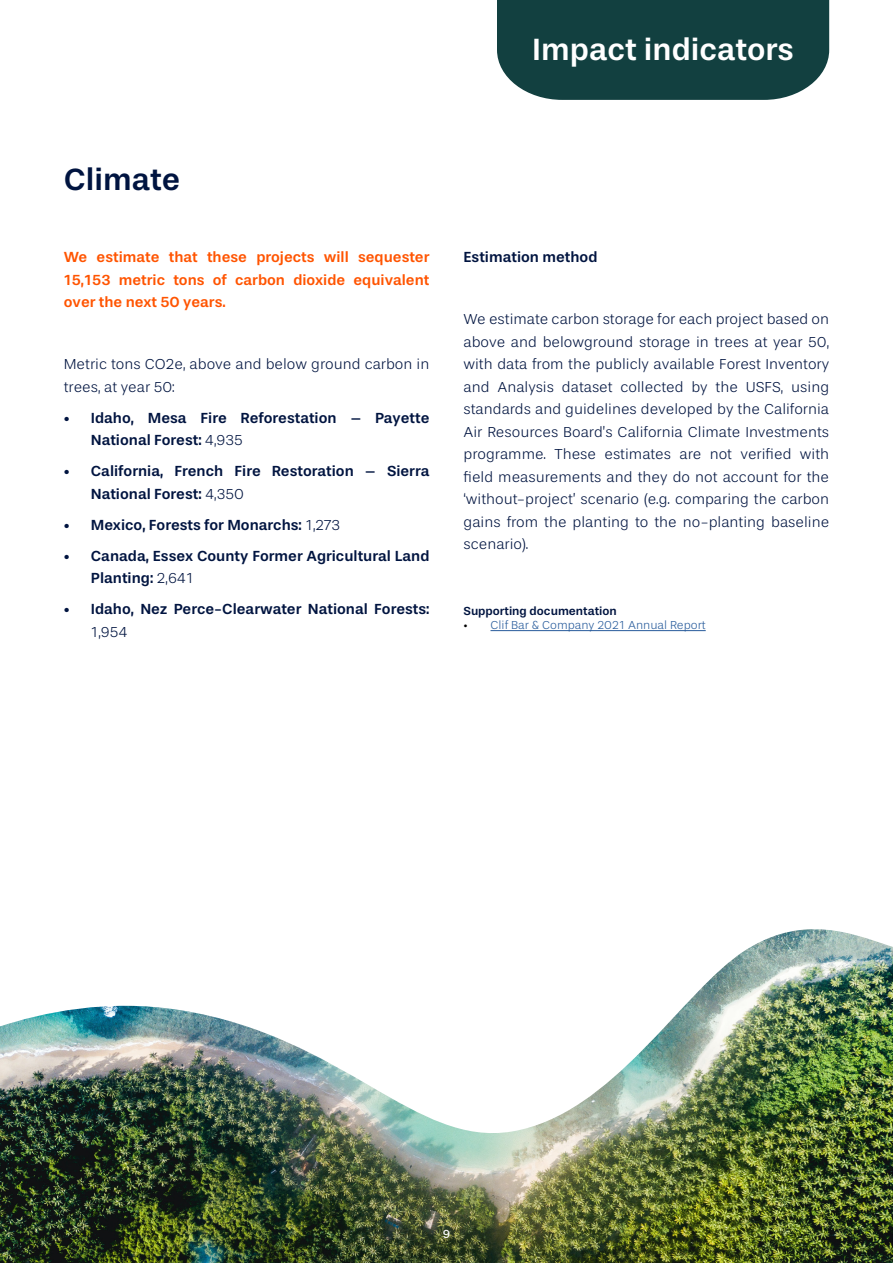
<style>
.page{position:relative;width:893px;height:1263px;background:#fff}
.page>*{position:absolute;margin:0;border:0;box-sizing:border-box;transform-origin:0 0}
.t1{font:500 31.5px "Stevie Sans";color:#fff}
.t2{font:500 31.5px "Stevie Sans";color:#001440}
.t3{font:300 15px/22.5px "Stevie Sans";color:#001440}
.t4{font:500 15px/22.5px "Stevie Sans";color:#001440}
.t5{font:500 15px/22.5px "Stevie Sans";color:#ff5400;text-align:justify}
.t6{font:300 12px "Stevie Sans";color:#275b9b}
.t7{font:500 12px "Stevie Sans";color:#001440}
.t8{font:12px "Stevie Sans";color:#fefefe}
.s1{font-weight:300}
.s2{color:#000}
</style>
<div class="page">
<img style="left:0;top:929px;width:893px;height:334px">
<div style="left:497px;top:0;width:332px;height:100px;background:#124040"></div>
<div style="left:512px;top:37px;width:302px;height:27px;background:#124040"></div>
<hr style="left:490px;top:630px;width:216px;height:1px;background:#275b9b">
<h1 class="t1" style="left:532px;top:31px;width:263px">Impact indicators</h1>
<h1 class="t2" style="left:64px;top:161px;width:118px">Climate</h1>
<p class="t5" style="left:64px;top:246px;width:367px">We estimate that these projects will sequester 15,153 metric tons of carbon dioxide equivalent over the next 50 years.</p>
<p class="t3" style="left:64px;top:353px;width:367px">Metric tons CO2e, above and below ground carbon in trees, at year 50:</p>
<p class="t4" style="left:91px;top:406px;width:340px;text-indent:-27px">• Idaho, Mesa Fire Reforestation – Payette<br>National Forest: <span class="s1">4,935</span></p>
<p class="t4" style="left:91px;top:460px;width:340px;text-indent:-27px">• California, French Fire Restoration – Sierra<br>National Forest: <span class="s1">4,350</span></p>
<p class="t4" style="left:64px;top:513px;width:278px">• Mexico, Forests for Monarchs: <span class="s1">1,273</span></p>
<p class="t4" style="left:91px;top:544px;width:340px;text-indent:-27px">• Canada, Essex County Former Agricultural Land<br>Planting: <span class="s1">2,641</span></p>
<p class="t4" style="left:64px;top:598px;width:367px">• Idaho, Nez Perce-Clearwater National Forests:</p>
<p class="t3" style="left:91px;top:621px;width:38px">1,954</p>
<p class="t4" style="left:463px;top:246px;width:135px">Estimation method</p>
<p class="t3" style="left:463px;top:308px;width:367px;text-align:justify">We estimate carbon storage for each project based on above and belowground storage in trees at year 50, with data from the publicly available Forest Inventory and Analysis dataset collected by the USFS, using standards and guidelines developed by the California Air Resources Board’s California Climate Investments programme. These estimates are not verified with field measurements and they do not account for the ‘without-project’ scenario (e.g. comparing the carbon gains from the planting to the no-planting baseline scenario).</p>
<p class="t7" style="left:463px;top:604px;width:155px">Supporting documentation</p>
<p class="t6" style="left:463px;top:619px;width:244px"><span class="s2">•</span> Clif Bar &amp; Company 2021 Annual Report</p>
<p class="t8" style="left:443px;top:1227px;width:9px">9</p>
</div>
